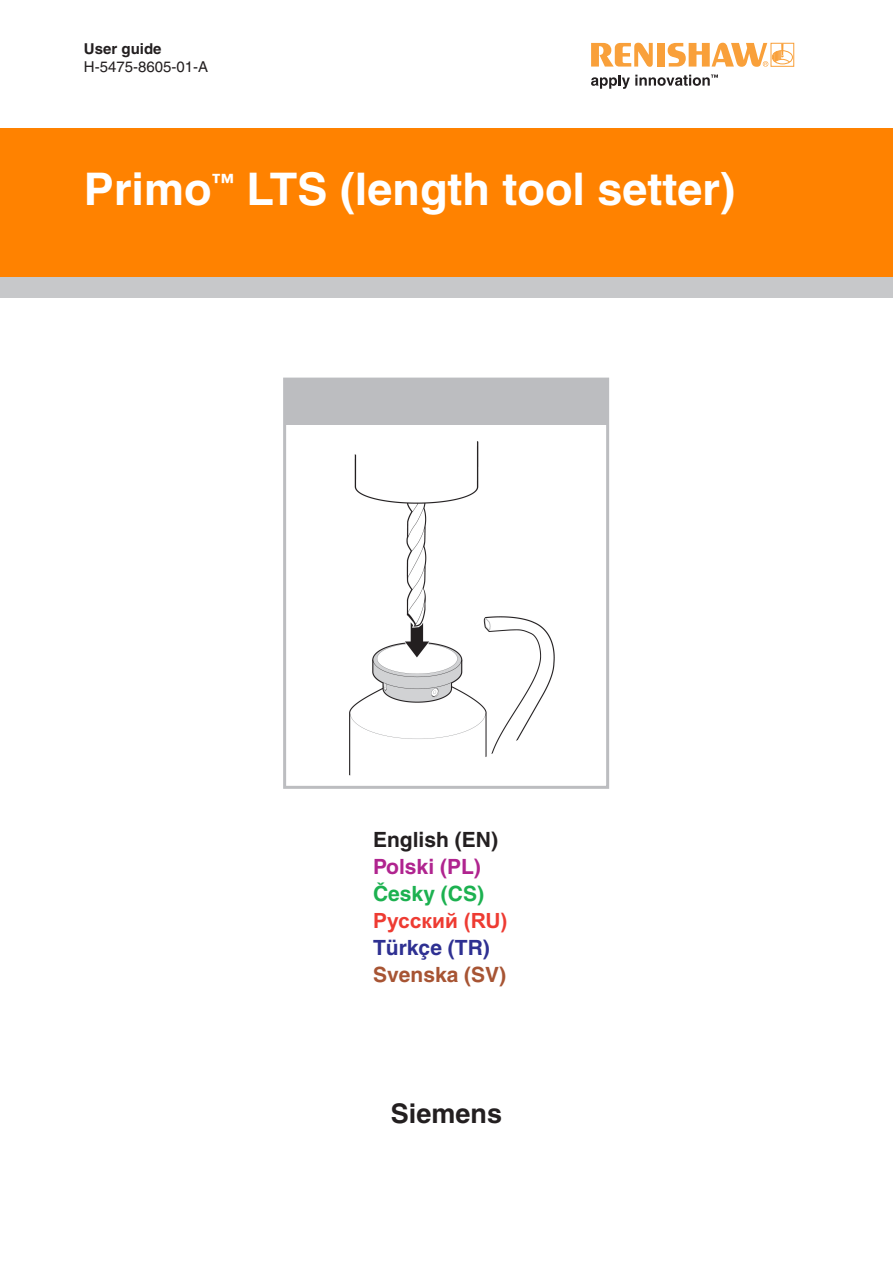
<style>
.page{position:relative;width:893px;height:1263px;background:#fff}
.page>*{position:absolute;margin:0;border:0;box-sizing:border-box;transform-origin:0 0}
.t1{font:700 45px "Helvetica";color:#fff}
.t2{font:700 27px "Helvetica";color:#231f20}
.SV_-_Front_page{font:700 21px "Helvetica";color:#a75433}
.RU_-_Front_page{font:700 21px "Arial Cyr";color:#ee3b32}
.EN_-_Front_page{font:700 21px "Helvetica";color:#231f20}
.TR_-_Front_page{font:700 21px "Helvetica";color:#2e3092}
.PL_-_Front_page{font:700 21px "Helvetica CE";color:#b0248f}
.CS_-_Front_page{font:700 21px "Helvetica CE";color:#1cb150}
.Job_number_-_front_p{font:15px "Helvetica";color:#231f20}
.User_guide{font:700 15px "Helvetica";color:#231f20}
</style>
<div class="page">
<svg style="left:591px;top:43px;width:62px;height:24px"></svg>
<div style="left:657px;top:43px;width:8px;height:24px;background:#f9a03a"></div>
<div style="left:771px;top:43px;width:23px;height:24px;border:1px solid #f9a03a"></div>
<div style="left:772px;top:50px;width:21px;height:14px;border:1px solid #f9a03a;border-radius:50%"></div>
<svg style="left:668px;top:43px;width:122px;height:24px"></svg>
<svg style="left:591px;top:75px;width:127px;height:14px"></svg>
<div style="left:0;top:273px;width:893px;height:25px;background:#c7c8ca"></div>
<div style="left:0;top:128px;width:893px;height:149px;background:#ff8200"></div>
<img style="left:294px;top:424px;width:311px;height:352px">
<div style="left:283px;top:378px;width:326px;height:411px;border:3px solid #bcbdc0"></div>
<div style="left:286px;top:379px;width:320px;height:45px;background:#bcbdc0"></div>
<p class="User_guide" style="left:84px;top:40px;width:79px">User guide</p>
<p class="Job_number_-_front_p" style="left:84px;top:58px;width:126px">H-5475-8605-01-A</p>
<p class="t1" style="left:84px;top:162px;width:653px">Primo<sup>™</sup> LTS (length tool setter)</p>
<p class="EN_-_Front_page" style="left:373px;top:827px;width:126px">English (EN)</p>
<p class="PL_-_Front_page" style="left:373px;top:855px;width:109px">Polski (PL)</p>
<p class="CS_-_Front_page" style="left:373px;top:881px;width:112px">Česky (CS)</p>
<p class="RU_-_Front_page" style="left:373px;top:909px;width:136px">Русский (RU)</p>
<p class="TR_-_Front_page" style="left:373px;top:935px;width:118px">Türkçe (TR)</p>
<p class="SV_-_Front_page" style="left:373px;top:962px;width:135px">Svenska (SV)</p>
<p class="t2" style="left:391px;top:1097px;width:113px">Siemens</p>
</div>
